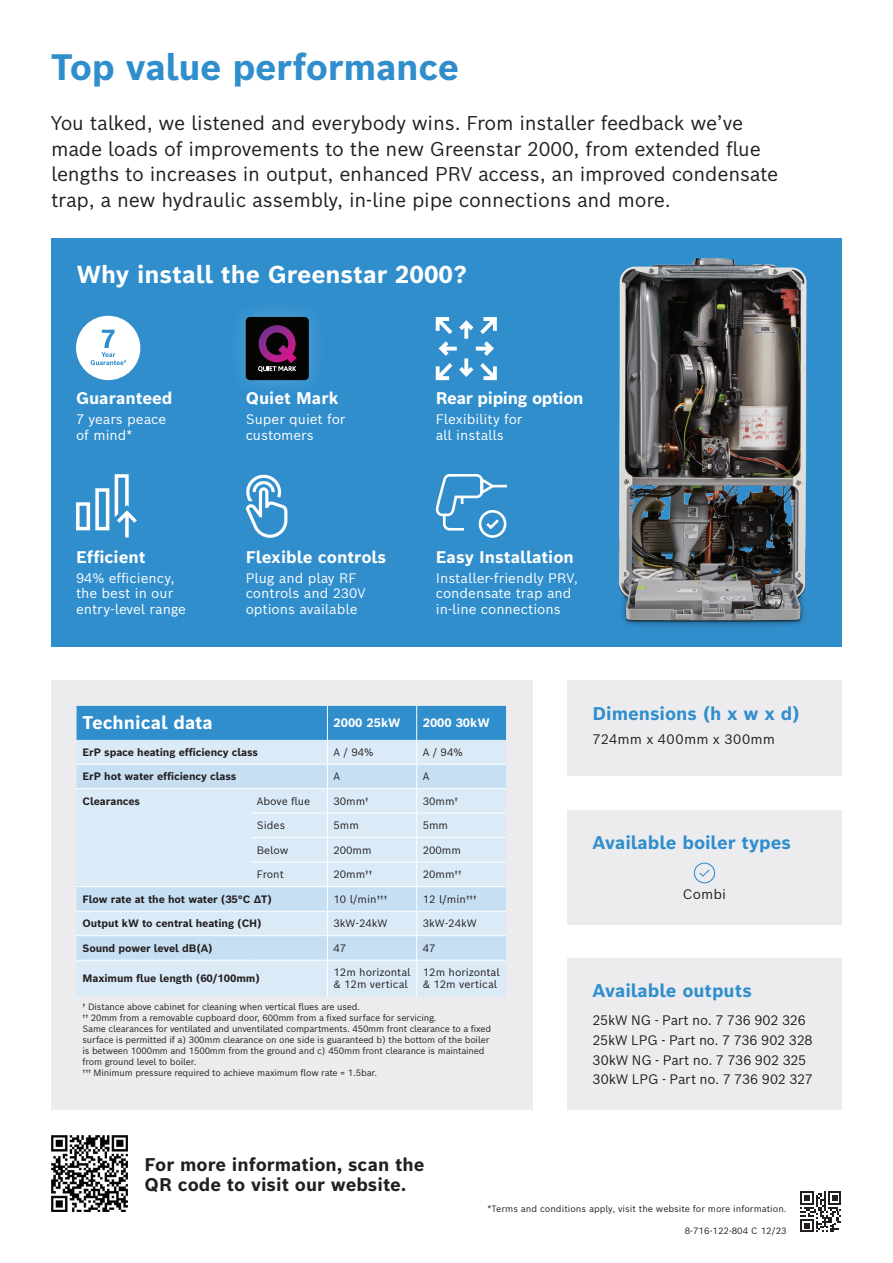
<style>
.page{position:relative;width:893px;height:1263px;background:#fff}
.page>*{position:absolute;margin:0;border:0;box-sizing:border-box;transform-origin:0 0}
.t1{font:700 36px "Bosch Sans";letter-spacing:-.01em;color:#308ecd}
.t2{font:700 24px "Bosch Sans";color:#fff}
.t3{font:19.5px/25.5px "Bosch Sans";letter-spacing:-.01em;color:#231f20}
.t4{font:700 18px "Bosch Sans";color:#308ecd}
.t5{font:700 18px/20.7px "Bosch Sans";color:#231f20}
.t6{font:700 18px "Bosch Sans";color:#fff}
.t7{font:700 16.5px "Bosch Sans";color:#fff}
.t8{font:700 16.5px "Bosch Sans";letter-spacing:-.02em;color:#fff}
.t9{font:13.5px/15.6px "Bosch Sans";color:#fff}
.t10{font:13.5px "Bosch Sans";letter-spacing:-.01em;color:#231f20}
.t11{font:13.5px "Bosch Sans";letter-spacing:.025em;color:#231f20}
.t12{font:700 12px "Bosch Sans";color:#fff}
.t13{font:700 10.5px "Bosch Sans";letter-spacing:-.01em;color:#231f20}
.t14{font:10.5px/12.1px "Bosch Sans";color:#231f20}
.t15{font:9px/10.9px "Bosch Sans";letter-spacing:-.02em;color:#231f20}
.t16{font:9px "Bosch Sans";color:#231f20}
</style>
<div class="page">
<div style="left:567px;top:680px;width:275px;height:96px;background:#ececee"></div>
<div style="left:51px;top:680px;width:482px;height:430px;background:#ececee"></div>
<div style="left:51px;top:238px;width:791px;height:408px;background:#308ecd"></div>
<div style="left:567px;top:810px;width:275px;height:114px;background:#ececee"></div>
<svg style="left:694px;top:863px;width:21px;height:20px"></svg>
<div style="left:567px;top:958px;width:275px;height:152px;background:#ececee"></div>
<svg style="left:800px;top:1191px;width:41px;height:41px"></svg>
<svg style="left:435px;top:474px;width:72px;height:64px"></svg>
<div style="left:226px;top:297px;width:103px;height:103px;background:#fff;opacity:.2"></div>
<div style="left:246px;top:317px;width:63px;height:63px;background:#050504;border-radius:4px"></div>
<svg style="left:258px;top:325px;width:38px;height:47px"></svg>
<svg style="left:246px;top:475px;width:41px;height:63px"></svg>
<svg style="left:76px;top:474px;width:61px;height:63px"></svg>
<svg style="left:436px;top:317px;width:61px;height:63px"></svg>
<div style="left:76px;top:316px;width:64px;height:64px;background:#fff;border-radius:50%"></div>
<svg style="left:91px;top:330px;width:35px;height:35px"></svg>
<img style="left:558px;top:257px;width:284px;height:390px">
<div style="left:77px;top:961px;width:429px;height:36px;background:#dbeaf7"></div>
<hr style="left:77px;top:960px;width:174px;height:1px;background:#fff">
<hr style="left:251px;top:960px;width:76px;height:1px;background:#fff">
<hr style="left:327px;top:960px;width:90px;height:1px;background:#fff">
<hr style="left:327px;top:960px;width:1px;height:37px;background:#fff">
<hr style="left:417px;top:960px;width:89px;height:1px;background:#fff">
<hr style="left:416px;top:960px;width:1px;height:37px;background:#fff">
<svg style="left:77px;top:706px;width:429px;height:254px;background:#bfdbf0"></svg>
<hr style="left:251px;top:886px;width:76px;height:1px;background:#fff">
<img style="left:51px;top:1135px;width:77px;height:77px">
<p class="t1" style="left:51px;top:43px;width:409px">Top value performance</p>
<p class="t3" style="left:51px;top:110px;width:729px">You talked, we listened and everybody wins. From installer feedback we’ve made loads of improvements to the new Greenstar 2000, from extended flue lengths to increases in output, enhanced PRV access, an improved condensate trap, a new hydraulic assembly, in-line pipe connections and more.</p>
<p class="t2" style="left:77px;top:258px;width:392px">Why install the Greenstar 2000?</p>
<p class="t7" style="left:76px;top:387px;width:98px">Guaranteed</p>
<p class="t9" style="left:76px;top:411px;width:92px">7 years peace of mind*</p>
<p class="t7" style="left:246px;top:387px;width:94px">Quiet Mark</p>
<p class="t9" style="left:246px;top:411px;width:101px">Super quiet for customers</p>
<p class="t8" style="left:436px;top:387px;width:149px">Rear piping option</p>
<p class="t9" style="left:436px;top:411px;width:88px">Flexibility for all installs</p>
<p class="t7" style="left:76px;top:546px;width:71px">Efficient</p>
<p class="t9" style="left:76px;top:569px;width:112px">94% efficiency, the best in our entry-level range</p>
<p class="t7" style="left:246px;top:546px;width:142px">Flexible controls</p>
<p class="t9" style="left:246px;top:569px;width:121px">Plug and play RF controls and 230V options available</p>
<p class="t7" style="left:436px;top:546px;width:140px">Easy Installation</p>
<p class="t9" style="left:436px;top:569px;width:144px">Installer-friendly PRV, condensate trap and in-line connections</p>
<p class="t6" style="left:83px;top:711px;width:132px">Technical data</p>
<p class="t12" style="left:333px;top:715px;width:69px">2000 25kW</p>
<p class="t12" style="left:423px;top:715px;width:69px">2000 30kW</p>
<p class="t13" style="left:83px;top:745px;width:177px">ErP space heating efficiency class</p>
<p class="t14" style="left:333px;top:745px;width:42px">A / 94%</p>
<p class="t14" style="left:423px;top:745px;width:42px">A / 94%</p>
<p class="t13" style="left:83px;top:769px;width:155px">ErP hot water efficiency class</p>
<p class="t14" style="left:333px;top:770px;width:8px">A</p>
<p class="t14" style="left:423px;top:770px;width:8px">A</p>
<p class="t13" style="left:83px;top:794px;width:59px">Clearances</p>
<p class="t14" style="left:257px;top:794px;width:55px">Above flue</p>
<p class="t14" style="left:333px;top:794px;width:37px">30mm†</p>
<p class="t14" style="left:423px;top:794px;width:37px">30mm†</p>
<p class="t14" style="left:257px;top:819px;width:30px">Sides</p>
<p class="t14" style="left:333px;top:819px;width:27px">5mm</p>
<p class="t14" style="left:423px;top:819px;width:27px">5mm</p>
<p class="t14" style="left:257px;top:843px;width:33px">Below</p>
<p class="t14" style="left:333px;top:843px;width:40px">200mm</p>
<p class="t14" style="left:423px;top:843px;width:40px">200mm</p>
<p class="t14" style="left:257px;top:868px;width:28px">Front</p>
<p class="t14" style="left:333px;top:868px;width:40px">20mm††</p>
<p class="t14" style="left:423px;top:868px;width:40px">20mm††</p>
<p class="t13" style="left:83px;top:892px;width:191px">Flow rate at the hot water (35°C ΔT)</p>
<p class="t14" style="left:333px;top:892px;width:55px">10 l/min†††</p>
<p class="t14" style="left:423px;top:892px;width:55px">12 l/min†††</p>
<p class="t13" style="left:83px;top:916px;width:181px">Output kW to central heating (CH)</p>
<p class="t14" style="left:333px;top:917px;width:56px">3kW-24kW</p>
<p class="t14" style="left:423px;top:917px;width:56px">3kW-24kW</p>
<p class="t13" style="left:83px;top:941px;width:132px">Sound power level dB(A)</p>
<p class="t14" style="left:333px;top:941px;width:14px">47</p>
<p class="t14" style="left:423px;top:941px;width:14px">47</p>
<p class="t13" style="left:83px;top:971px;width:179px">Maximum flue length (60/100mm)</p>
<p class="t14" style="left:333px;top:966px;width:79px">12m horizontal &amp; 12m vertical</p>
<p class="t14" style="left:423px;top:966px;width:79px">12m horizontal &amp; 12m vertical</p>
<p class="t15" style="left:83px;top:1001px;width:410px">† Distance above cabinet for cleaning when vertical flues are used.<br>†† 20mm from a removable cupboard door, 600mm from a fixed surface for servicing.<br>Same clearances for ventilated and unventilated compartments. 450mm front clearance to a fixed surface is permitted if a) 300mm clearance on one side is guaranteed b) the bottom of the boiler is between 1000mm and 1500mm from the ground and c) 450mm front clearance is maintained from ground level to boiler.<br>††† Minimum pressure required to achieve maximum flow rate = 1.5bar.</p>
<p class="t5" style="left:145px;top:1153px;width:281px">For more information, scan the<br>QR code to visit our website.</p>
<p class="t4" style="left:592px;top:702px;width:209px">Dimensions (h x w x d)</p>
<p class="t11" style="left:592px;top:730px;width:184px">724mm x 400mm x 300mm</p>
<p class="t4" style="left:592px;top:830px;width:200px">Available boiler types</p>
<p class="t10" style="left:683px;top:885px;width:45px">Combi</p>
<p class="t4" style="left:592px;top:978px;width:161px">Available outputs</p>
<p class="t10" style="left:592px;top:1011px;width:215px">25kW NG - Part no. 7 736 902 326</p>
<p class="t10" style="left:592px;top:1031px;width:222px">25kW LPG - Part no. 7 736 902 328</p>
<p class="t10" style="left:592px;top:1050px;width:215px">30kW NG - Part no. 7 736 902 325</p>
<p class="t10" style="left:592px;top:1070px;width:222px">30kW LPG - Part no. 7 736 902 327</p>
<p class="t16" style="left:487px;top:1202px;width:301px">*Terms and conditions apply, visit the website for more information.</p>
<p class="t16" style="left:685px;top:1224px;width:103px">8-716-122-804 C 12/23</p>
</div>
